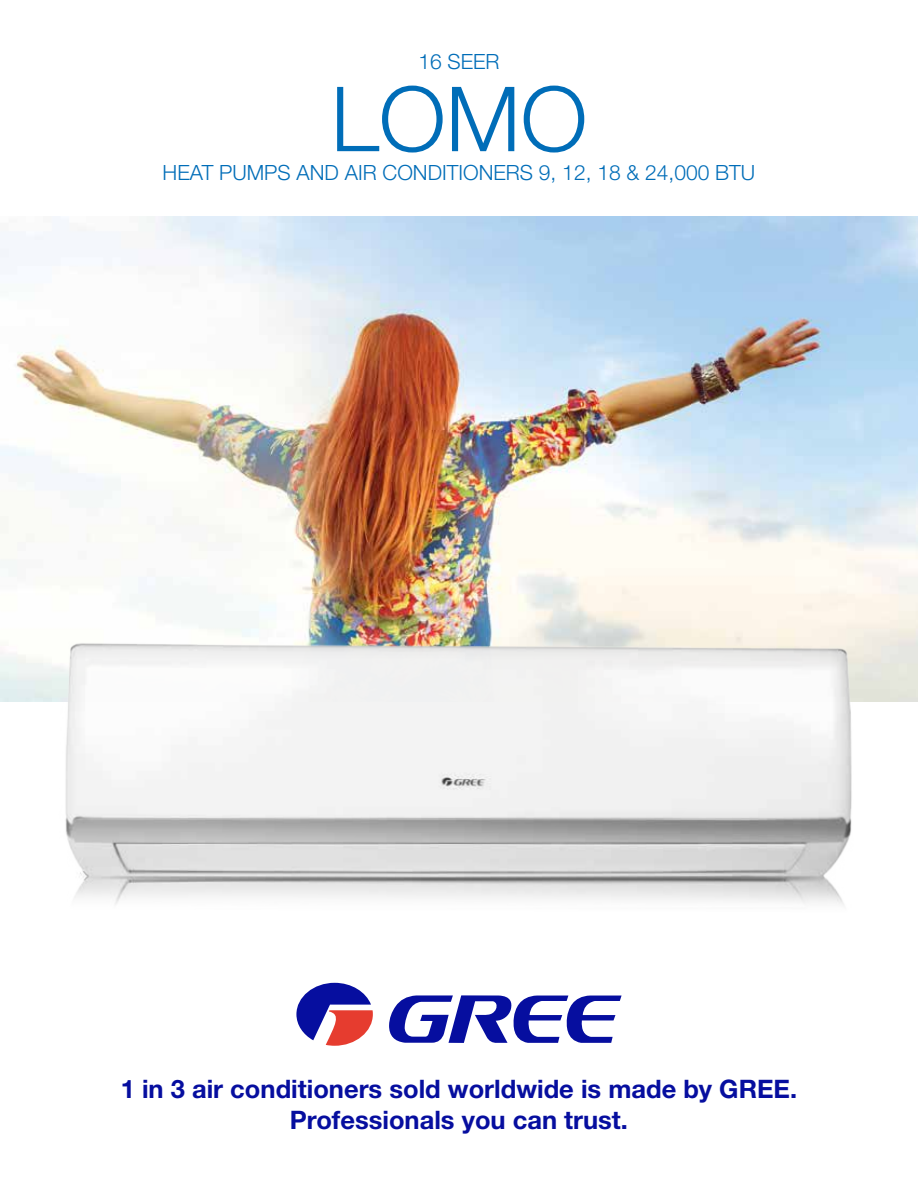
<style>
.page{position:relative;width:918px;height:1188px;background:#fff}
.page>*{position:absolute;margin:0;border:0;box-sizing:border-box;transform-origin:0 0}
.t1{font:300 90px "Helvetica Neue LT Std";color:#006db8}
.t2{font:700 25.5px/30.6px "Helvetica Neue LT Std";color:#060e9f;text-align:center}
.t3{font:300 21px "Helvetica Neue LT Std";color:#006db8}
</style>
<div class="page">
<img style="left:0;top:216px;width:918px;height:486px">
<svg style="left:389px;top:995px;width:233px;height:48px"></svg>
<svg style="left:296px;top:983px;width:77px;height:63px"></svg>
<img style="left:15px;top:616px;width:891px;height:289px">
<p class="t3" style="left:418px;top:49px;width:83px">16 SEER</p>
<h1 class="t1" style="left:331px;top:64px;width:258px">LOMO</h1>
<p class="t3" style="left:163px;top:160px;width:594px">HEAT PUMPS AND AIR CONDITIONERS 9, 12, 18 &amp; 24,000 BTU</p>
<p class="t2" style="left:121px;top:1073px;width:678px">1 in 3 air conditioners sold worldwide is made by GREE.<br>Professionals you can trust.</p>
</div>
